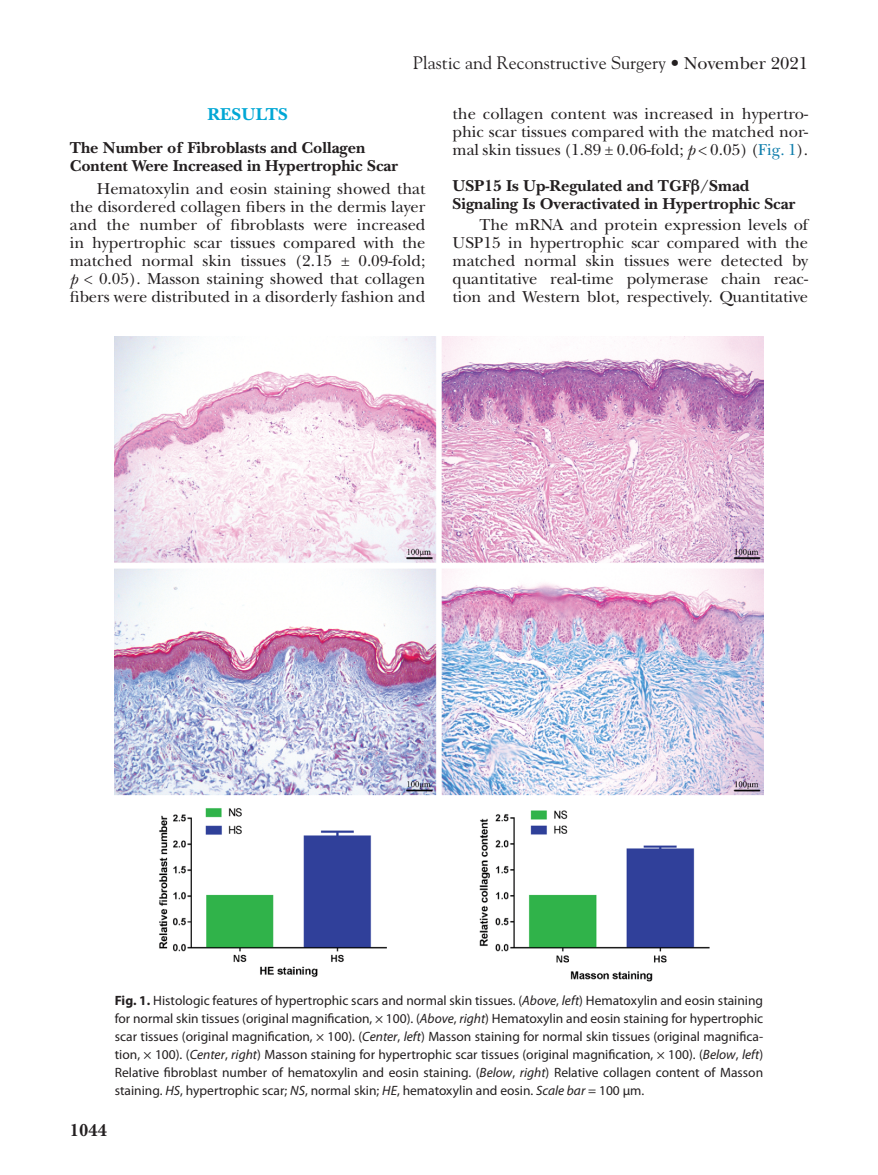
<style>
.page{position:relative;width:878px;height:1175px;background:#fff}
.page>*{position:absolute;margin:0;border:0;box-sizing:border-box;transform-origin:0 0}
.t1{font:18px "Goudy";color:#231f20}
.t2{font:700 18px "New Baskerville Std";letter-spacing:.01em;color:#00a7d5}
.t3{font:700 18px "New Baskerville Std";color:#231f20}
.t4{font:16.5px/18px "New Baskerville Std";color:#231f20;text-align:justify}
.t5{font:700 16.5px/18px "New Baskerville Std";color:#231f20}
.t6{font:13.5px/18px "Myriad Pro";color:#231f20;text-align:justify}
.s1{font-family:"New Baskerville Std"}
.s2{font-style:italic}
.s3{color:#0f7eac}
.s4{font-family:"Gandhari Unicode"}
.s5{font-weight:700}
</style>
<div class="page">
<img style="left:115px;top:336px;width:648px;height:646px">
<p class="t1" style="left:412px;top:52px;width:397px">Plastic and Reconstructive Surgery <span class="s1">• November 2021</span></p>
<p class="t2" style="left:207px;top:104px;width:82px">RESULTS</p>
<p class="t5" style="left:70px;top:139px;width:330px">The Number of Fibroblasts and Collagen<br>Content Were Increased in Hypertrophic Scar</p>
<p class="t4" style="left:70px;top:180px;width:357px;text-indent:27px">Hematoxylin and eosin staining showed that the disordered collagen fibers in the dermis layer and the number of fibroblasts were increased in hypertrophic scar tissues compared with the matched normal skin tissues (2.15 ± 0.09-fold; <span class="s2">p</span> &lt; 0.05). Masson staining showed that collagen fibers were distributed in a disorderly fashion and</p>
<p class="t4" style="left:452px;top:105px;width:357px">the collagen content was increased in hypertro&shy;phic scar tissues compared with the matched nor&shy;mal skin tissues (1.89 ± 0.06-fold; <span class="s2">p</span> &lt; 0.05) (<span class="s3">Fig. 1</span>).</p>
<p class="t5" style="left:452px;top:177px;width:344px">USP15 Is Up-Regulated and TGF<span class="s4">β</span>/Smad<br>Signaling Is Overactivated in Hypertrophic Scar</p>
<p class="t4" style="left:452px;top:216px;width:357px;text-indent:27px">The mRNA and protein expression levels of USP15 in hypertrophic scar compared with the matched normal skin tissues were detected by quantitative real-time polymerase chain reac&shy;tion and Western blot, respectively. Quantitative</p>
<p class="t6" style="left:115px;top:991px;width:650px"><span class="s5">Fig. 1.</span> Histologic features of hypertrophic scars and normal skin tissues. (<span class="s2">Above</span>, <span class="s2">left</span>) Hematoxylin and eosin staining for normal skin tissues (original magnification, × 100). (<span class="s2">Above</span>, <span class="s2">right</span>) Hematoxylin and eosin staining for hypertrophic scar tissues (original magnification, × 100). (<span class="s2">Center</span>, <span class="s2">left</span>) Masson staining for normal skin tissues (original magnifica&shy;tion, × 100). (<span class="s2">Center</span>, <span class="s2">right</span>) Masson staining for hypertrophic scar tissues (original magnification, × 100). (<span class="s2">Below</span>, <span class="s2">left</span>)<br>Relative fibroblast number of hematoxylin and eosin staining. (<span class="s2">Below</span>, <span class="s2">right</span>) Relative collagen content of Masson staining. <span class="s2">HS</span>, hypertrophic scar; <span class="s2">NS</span>, normal skin; <span class="s2">HE</span>, hematoxylin and eosin. <span class="s2">Scale bar</span> = 100 μm.</p>
<p class="t3" style="left:70px;top:1119px;width:39px">1044</p>
</div>
